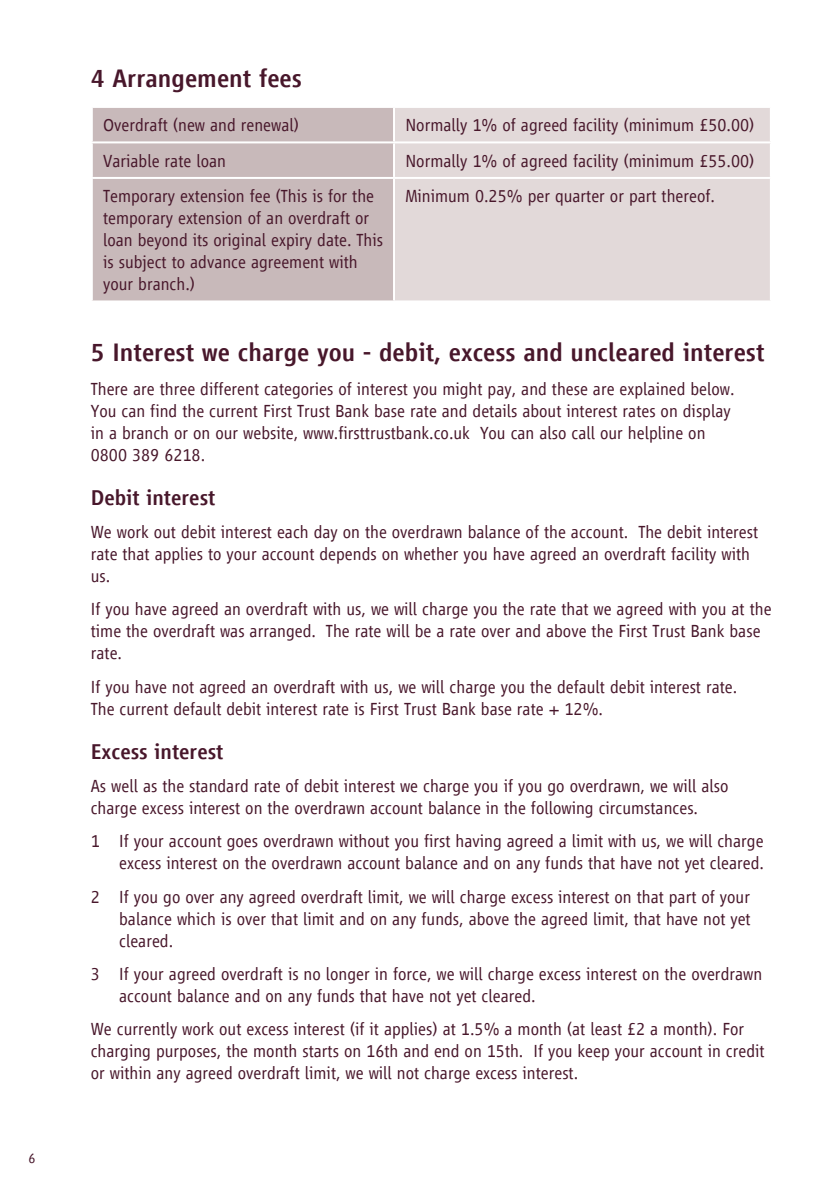
<style>
.page{position:relative;width:840px;height:1191px;background:#fff}
.page>*{position:absolute;margin:0;border:0;box-sizing:border-box;transform-origin:0 0}
.Body_Text_No_Indent{font:500 26px "Vialog LT Com";color:#48172b}
.Body_Text_No_Indent-2{font:500 22px "Vialog LT Com";color:#48172b}
.Body_Text_No_Indent-3{font:300 18px/22px "Vialog LT Com";color:#48172b}
.t1{font:300 14px "Vialog LT Com";color:#48172b}
</style>
<div class="page">
<div style="left:93px;top:108px;width:300px;height:192px;background:#c8b9ba"></div>
<div style="left:395px;top:108px;width:374px;height:192px;background:#e2d9d9"></div>
<hr style="left:91px;top:141px;width:303px;height:2px;background:#fff">
<hr style="left:394px;top:141px;width:377px;height:2px;background:#fff">
<hr style="left:91px;top:177px;width:303px;height:2px;background:#fff">
<hr style="left:394px;top:177px;width:377px;height:2px;background:#fff">
<p class="t1" style="left:28px;top:1150px;width:9px">6</p>
<p class="Body_Text_No_Indent" style="left:91px;top:64px;width:212px">4 Arrangement fees</p>
<p class="Body_Text_No_Indent-3" style="left:103px;top:114px;width:197px">Overdraft (new and renewal)</p>
<p class="Body_Text_No_Indent-3" style="left:405px;top:114px;width:350px">Normally 1% of agreed facility (minimum £50.00)</p>
<p class="Body_Text_No_Indent-3" style="left:103px;top:150px;width:124px">Variable rate loan</p>
<p class="Body_Text_No_Indent-3" style="left:405px;top:150px;width:350px">Normally 1% of agreed facility (minimum £55.00)</p>
<p class="Body_Text_No_Indent-3" style="left:103px;top:185px;width:281px">Temporary extension fee (This is for the temporary extension of an overdraft or loan beyond its original expiry date. This is subject to advance agreement with your branch.)</p>
<p class="Body_Text_No_Indent-3" style="left:405px;top:185px;width:311px">Minimum 0.25% per quarter or part thereof.</p>
<p class="Body_Text_No_Indent" style="left:91px;top:338px;width:675px">5 Interest we charge you - debit, excess and uncleared interest</p>
<p class="Body_Text_No_Indent-3" style="left:91px;top:377px;width:645px">There are three different categories of interest you might pay, and these are explained below.<br>You can find the current First Trust Bank base rate and details about interest rates on display in a branch or on our website, www.firsttrustbank.co.uk You can also call our helpline on 0800 389 6218.</p>
<p class="Body_Text_No_Indent-2" style="left:91px;top:485px;width:126px">Debit interest</p>
<p class="Body_Text_No_Indent-3" style="left:91px;top:521px;width:668px">We work out debit interest each day on the overdrawn balance of the account. The debit interest rate that applies to your account depends on whether you have agreed an overdraft facility with us.</p>
<p class="Body_Text_No_Indent-3" style="left:91px;top:598px;width:682px">If you have agreed an overdraft with us, we will charge you the rate that we agreed with you at the time the overdraft was arranged. The rate will be a rate over and above the First Trust Bank base rate.</p>
<p class="Body_Text_No_Indent-3" style="left:91px;top:675px;width:647px">If you have not agreed an overdraft with us, we will charge you the default debit interest rate.<br>The current default debit interest rate is First Trust Bank base rate + 12%.</p>
<p class="Body_Text_No_Indent-2" style="left:91px;top:739px;width:134px">Excess interest</p>
<p class="Body_Text_No_Indent-3" style="left:91px;top:775px;width:638px">As well as the standard rate of debit interest we charge you if you go overdrawn, we will also charge excess interest on the overdrawn account balance in the following circumstances.</p>
<p class="Body_Text_No_Indent-3" style="left:91px;top:830px;width:674px;text-align:right">1 If your account goes overdrawn without you first having agreed a limit with us, we will charge excess interest on the overdrawn account balance and on any funds that have not yet cleared.</p>
<p class="Body_Text_No_Indent-3" style="left:119px;top:885px;width:632px;text-align:justify;text-indent:-28px">2 If you go over any agreed overdraft limit, we will charge excess interest on that part of your balance which is over that limit and on any funds, above the agreed limit, that have not yet cleared.</p>
<p class="Body_Text_No_Indent-3" style="left:119px;top:963px;width:644px;text-indent:-28px">3 If your agreed overdraft is no longer in force, we will charge excess interest on the overdrawn account balance and on any funds that have not yet cleared.</p>
<p class="Body_Text_No_Indent-3" style="left:91px;top:1018px;width:675px">We currently work out excess interest (if it applies) at 1.5% a month (at least £2 a month). For charging purposes, the month starts on 16th and end on 15th. If you keep your account in credit or within any agreed overdraft limit, we will not charge excess interest.</p>
</div>
